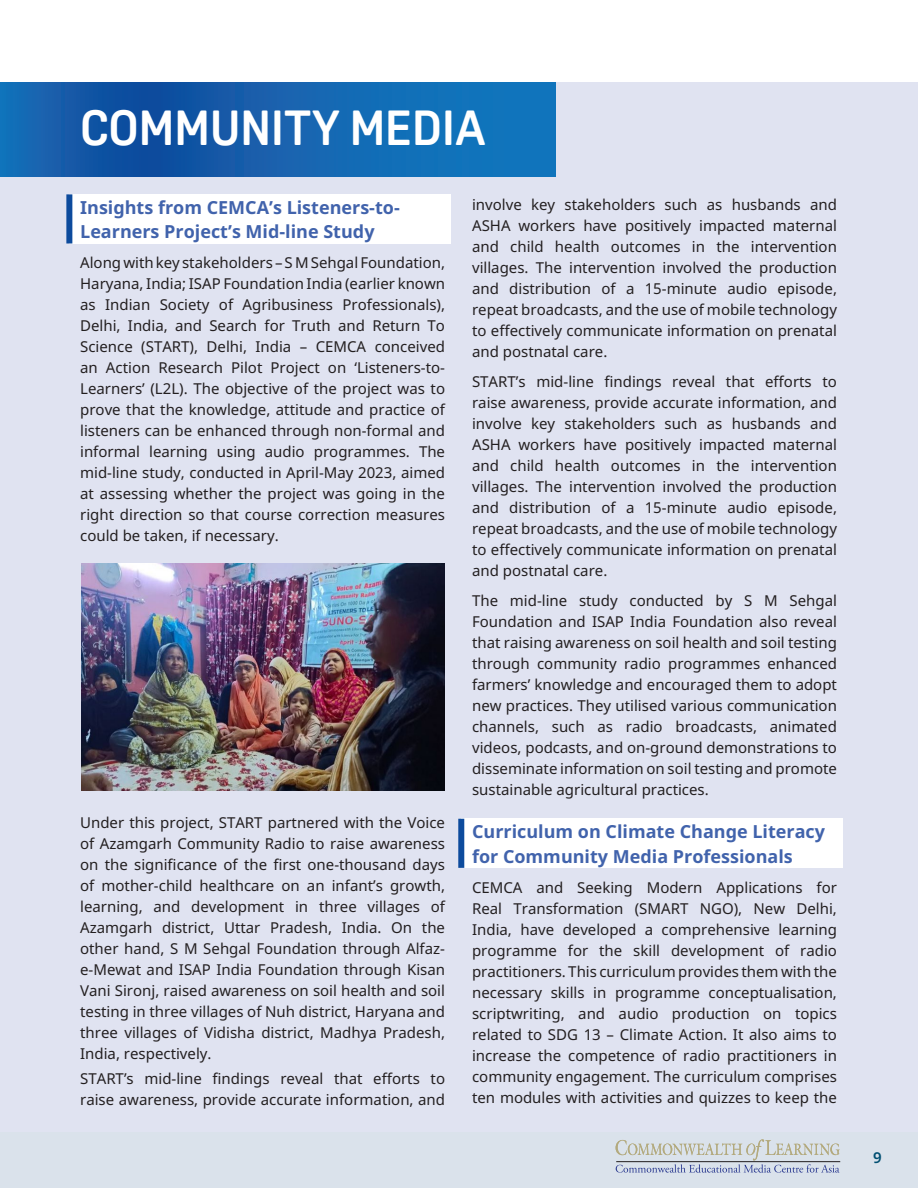
<style>
.page{position:relative;width:918px;height:1188px;background:#fff}
.page>*{position:absolute;margin:0;border:0;box-sizing:border-box;transform-origin:0 0}
.t1{font:700 48px "Oscine Trial";color:#fff}
.t2{font:700 18px/24.6px "Noto Sans";color:#4163ac}
.t3{font:15px/21px "Noto Sans";color:#231f20;text-align:justify}
.t4{font:600 15px "Noto Sans";color:#004f72}
</style>
<div class="page">
<div style="left:0;top:1132px;width:918px;height:56px;background:#dae2eb"></div>
<svg style="left:616px;top:1139px;width:224px;height:34px"></svg>
<div style="left:0;top:82px;width:918px;height:1050px;background:#e0e3f1"></div>
<div style="left:69px;top:194px;width:381px;height:49px;background:#fff"></div>
<div style="left:66px;top:194px;width:6px;height:50px;background:#0d4b9d"></div>
<div style="left:461px;top:819px;width:381px;height:49px;background:#fff"></div>
<div style="left:458px;top:819px;width:6px;height:49px;background:#0d4b9d"></div>
<svg style="left:0;top:82px;width:556px;height:95px;background:#1263af"></svg>
<img style="left:81px;top:563px;width:364px;height:227px">
<h1 class="t1" style="left:80px;top:101px;width:407px">COMMUNITY MEDIA</h1>
<p class="t2" style="left:80px;top:195px;width:321px">Insights from CEMCA’s Listeners-to-<br>Learners Project’s Mid-line Study</p>
<p class="t3" style="left:80px;top:253px;width:366px">Along with key stakeholders – S M Sehgal Foundation, Haryana, India; ISAP Foundation India (earlier known as Indian Society of Agribusiness Professionals), Delhi, India, and Search for Truth and Return To Science (START), Delhi, India – CEMCA conceived an Action Research Pilot Project on ‘Listeners-to-Learners’ (L2L). The objective of the project was to prove that the knowledge, attitude and practice of listeners can be enhanced through non-formal and informal learning using audio programmes. The mid-line study, conducted in April-May 2023, aimed at assessing whether the project was going in the right direction so that course correction measures could be taken, if necessary.</p>
<p class="t3" style="left:80px;top:812px;width:366px">Under this project, START partnered with the Voice of Azamgarh Community Radio to raise awareness on the significance of the first one-thousand days of mother-child healthcare on an infant’s growth, learning, and development in three villages of Azamgarh district, Uttar Pradesh, India. On the other hand, S M Sehgal Foundation through Alfaz&shy;e-Mewat and ISAP India Foundation through Kisan Vani Sironj, raised awareness on soil health and soil testing in three villages of Nuh district, Haryana and three villages of Vidisha district, Madhya Pradesh, India, respectively.</p>
<p class="t3" style="left:80px;top:1069px;width:366px">START’s mid-line findings reveal that efforts to raise awareness, provide accurate information, and</p>
<p class="t3" style="left:472px;top:195px;width:366px">involve key stakeholders such as husbands and ASHA workers have positively impacted maternal and child health outcomes in the intervention villages. The intervention involved the production and distribution of a 15-minute audio episode, repeat broadcasts, and the use of mobile technology to effectively communicate information on prenatal and postnatal care.</p>
<p class="t3" style="left:472px;top:372px;width:366px">START’s mid-line findings reveal that efforts to raise awareness, provide accurate information, and involve key stakeholders such as husbands and ASHA workers have positively impacted maternal and child health outcomes in the intervention villages. The intervention involved the production and distribution of a 15-minute audio episode, repeat broadcasts, and the use of mobile technology to effectively communicate information on prenatal and postnatal care.</p>
<p class="t3" style="left:472px;top:591px;width:366px">The mid-line study conducted by S M Sehgal Foundation and ISAP India Foundation also reveal that raising awareness on soil health and soil testing through community radio programmes enhanced farmers’ knowledge and encouraged them to adopt new practices. They utilised various communication channels, such as radio broadcasts, animated videos, podcasts, and on-ground demonstrations to disseminate information on soil testing and promote sustainable agricultural practices.</p>
<p class="t2" style="left:472px;top:819px;width:354px">Curriculum on Climate Change Literacy for Community Media Professionals</p>
<p class="t3" style="left:472px;top:877px;width:366px">CEMCA and Seeking Modern Applications for Real Transformation (SMART NGO), New Delhi, India, have developed a comprehensive learning programme for the skill development of radio practitioners. This curriculum provides them with the necessary skills in programme conceptualisation, scriptwriting, and audio production on topics related to SDG 13 – Climate Action. It also aims to increase the competence of radio practitioners in community engagement. The curriculum comprises ten modules with activities and quizzes to keep the</p>
<p class="t4" style="left:873px;top:1149px;width:10px">9</p>
</div>
